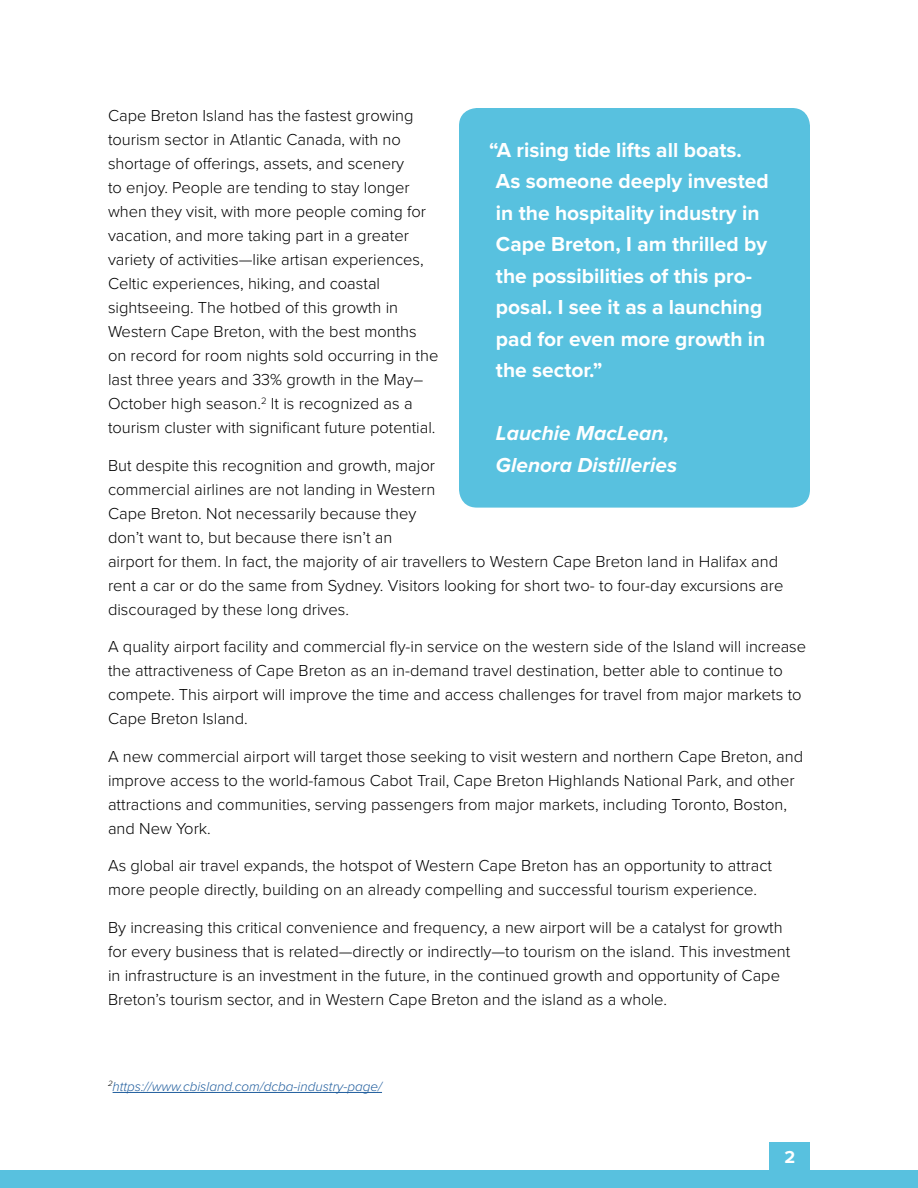
<style>
.page{position:relative;width:918px;height:1188px;background:#fff}
.page>*{position:absolute;margin:0;border:0;box-sizing:border-box;transform-origin:0 0}
.t1{font:700 21px/31.5px "Proxima Nova";color:#fff}
.t2{font:italic 700 21px/31.5px "Proxima Nova";color:#fff}
.t3{font:700 18px "Proxima Nova";color:#fff}
.t4{font:300 16.5px/24px "Proxima Nova";color:#000}
.t5{font:italic 300 13.5px "Proxima Nova";color:#215e9e}
</style>
<div class="page">
<div style="left:770px;top:1143px;width:40px;height:45px;background:#58c1df"></div>
<hr style="left:113px;top:1092px;width:269px;height:1px;background:#215e9e">
<div style="left:459px;top:108px;width:351px;height:400px;background:#58c1df;border-radius:18px"></div>
<div style="left:0;top:1171px;width:918px;height:17px;background:#58c1df"></div>
<p class="t4" style="left:108px;top:104px;width:332px">Cape Breton Island has the fastest growing tourism sector in Atlantic Canada, with no shortage of offerings, assets, and scenery<br>to enjoy. People are tending to stay longer when they visit, with more people coming for vacation, and more taking part in a greater variety of activities—like artisan experiences, Celtic experiences, hiking, and coastal sightseeing. The hotbed of this growth in Western Cape Breton, with the best months on record for room nights sold occurring in the last three years and 33% growth in the May– October high season.<sup>2</sup> It is recognized as a tourism cluster with significant future potential.</p>
<p class="t4" style="left:108px;top:453px;width:677px">But despite this recognition and growth, major<br>commercial airlines are not landing in Western<br>Cape Breton. Not necessarily because they<br>don’t want to, but because there isn’t an<br>airport for them. In fact, the majority of air travellers to Western Cape Breton land in Halifax and rent a car or do the same from Sydney. Visitors looking for short two- to four-day excursions are discouraged by these long drives.</p>
<p class="t4" style="left:108px;top:635px;width:700px">A quality airport facility and commercial fly-in service on the western side of the Island will increase the attractiveness of Cape Breton as an in-demand travel destination, better able to continue to compete. This airport will improve the time and access challenges for travel from major markets to Cape Breton Island.</p>
<p class="t4" style="left:108px;top:744px;width:697px">A new commercial airport will target those seeking to visit western and northern Cape Breton, and improve access to the world-famous Cabot Trail, Cape Breton Highlands National Park, and other attractions and communities, serving passengers from major markets, including Toronto, Boston, and New York.</p>
<p class="t4" style="left:108px;top:854px;width:666px">As global air travel expands, the hotspot of Western Cape Breton has an opportunity to attract more people directly, building on an already compelling and successful tourism experience.</p>
<p class="t4" style="left:108px;top:915px;width:684px">By increasing this critical convenience and frequency, a new airport will be a catalyst for growth for every business that is related—directly or indirectly—to tourism on the island. This investment in infrastructure is an investment in the future, in the continued growth and opportunity of Cape Breton’s tourism sector, and in Western Cape Breton and the island as a whole.</p>
<p class="t1" style="left:496px;top:135px;width:274px;text-indent:-7px">“A rising tide lifts all boats.<br>As someone deeply invested in the hospitality industry in<br>Cape Breton, I am thrilled by the possibilities of this pro&shy;posal. I see it as a launching pad for even more growth in the sector.”</p>
<p class="t2" style="left:496px;top:419px;width:183px">Lauchie MacLean,<br>Glenora Distilleries</p>
<p class="t5" style="left:108px;top:1076px;width:276px"><sup>2</sup>https://www.cbisland.com/dcba-industry-page/</p>
<p class="t3" style="left:784px;top:1146px;width:12px">2</p>
</div>
